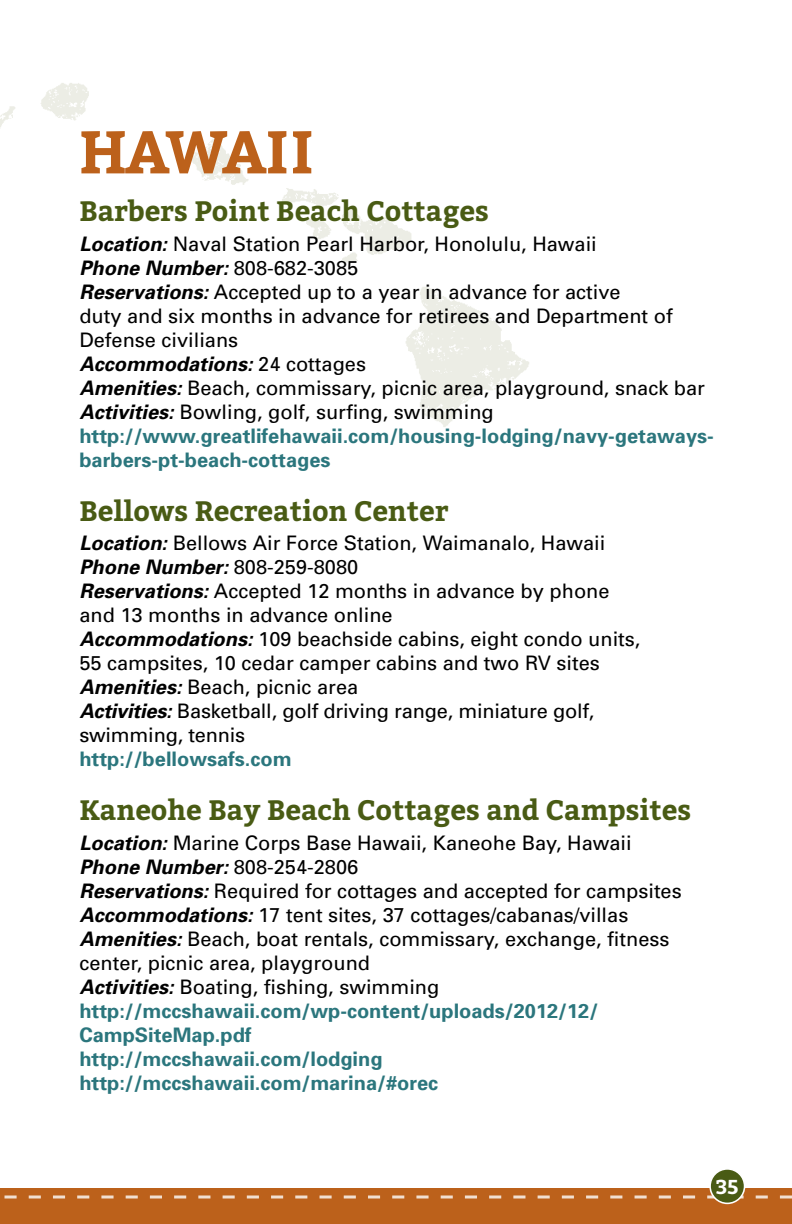
<style>
.page{position:relative;width:792px;height:1224px;background:#fff}
.page>*{position:absolute;margin:0;border:0;box-sizing:border-box;transform-origin:0 0}
.t1{font:700 60px "Bitter";letter-spacing:-.04em;color:#bc611b}
.t2{font:700 28px "Bitter";color:#495b14}
.t3{font:20px/24px "Univers";color:#000}
.t4{font:700 20px/24px "Univers";color:#2b767d}
.t5{font:italic 700 20px "Univers";color:#000}
.t6{font:700 20px "Bitter";color:#fff}
.s1{font-weight:700;font-style:italic}
.s2{font-weight:400;font-style:normal}
</style>
<div class="page">
<div style="left:0;top:1188px;width:792px;height:36px;background:#bc611b"></div>
<svg style="left:4px;top:1196px;width:788px;height:2px"></svg>
<div style="left:710px;top:1169px;width:35px;height:34px;background:#495b14;border-radius:50%"></div>
<div style="left:709px;top:1168px;width:36px;height:36px;border:2px solid #fff;border-radius:50%"></div>
<img style="left:0;top:83px;width:529px;height:344px">
<h2 class="t1" style="left:79px;top:116px;width:236px">HAWAII</h2>
<h3 class="t2" style="left:79px;top:195px;width:411px">Barbers Point Beach Cottages</h3>
<p class="t3" style="left:79px;top:231px;width:519px"><span class="s1">Location:</span> Naval Station Pearl Harbor, Honolulu, Hawaii</p>
<p class="t5" style="left:79px;top:255px;width:280px">Phone Number: <span class="s2">808-682-3085</span></p>
<p class="t3" style="left:79px;top:279px;width:595px"><span class="s1">Reservations:</span> Accepted up to a year in advance for active<br>duty and six months in advance for retirees and Department of<br>Defense civilians</p>
<p class="t5" style="left:79px;top:351px;width:288px">Accommodations: <span class="s2">24 cottages</span></p>
<p class="t3" style="left:79px;top:375px;width:627px"><span class="s1">Amenities:</span> Beach, commissary, picnic area, playground, snack bar</p>
<p class="t3" style="left:79px;top:399px;width:416px"><span class="s1">Activities:</span> Bowling, golf, surfing, swimming</p>
<p class="t4" style="left:79px;top:423px;width:636px">http://www.greatlifehawaii.com/housing-lodging/navy-getaways&shy;barbers-pt-beach-cottages</p>
<h3 class="t2" style="left:79px;top:494px;width:371px">Bellows Recreation Center</h3>
<p class="t3" style="left:79px;top:531px;width:528px"><span class="s1">Location:</span> Bellows Air Force Station, Waimanalo, Hawaii</p>
<p class="t5" style="left:79px;top:554px;width:280px">Phone Number: <span class="s2">808-259-8080</span></p>
<p class="t3" style="left:79px;top:579px;width:532px"><span class="s1">Reservations:</span> Accepted 12 months in advance by phone and 13 months in advance online</p>
<p class="t3" style="left:79px;top:627px;width:563px"><span class="s1">Accommodations:</span> 109 beachside cabins, eight condo units,<br>55 campsites, 10 cedar camper cabins and two RV sites</p>
<p class="t3" style="left:79px;top:675px;width:280px"><span class="s1">Amenities:</span> Beach, picnic area</p>
<p class="t3" style="left:79px;top:699px;width:517px"><span class="s1">Activities:</span> Basketball, golf driving range, miniature golf, swimming, tennis</p>
<p class="t4" style="left:79px;top:746px;width:214px">http://bellowsafs.com</p>
<h3 class="t2" style="left:79px;top:793px;width:613px">Kaneohe Bay Beach Cottages and Campsites</h3>
<p class="t3" style="left:79px;top:830px;width:554px"><span class="s1">Location:</span> Marine Corps Base Hawaii, Kaneohe Bay, Hawaii</p>
<p class="t5" style="left:79px;top:854px;width:280px">Phone Number: <span class="s2">808-254-2806</span></p>
<p class="t3" style="left:79px;top:878px;width:604px"><span class="s1">Reservations:</span> Required for cottages and accepted for campsites</p>
<p class="t3" style="left:79px;top:902px;width:550px"><span class="s1">Accommodations:</span> 17 tent sites, 37 cottages/cabanas/villas</p>
<p class="t3" style="left:79px;top:926px;width:592px"><span class="s1">Amenities:</span> Beach, boat rentals, commissary, exchange, fitness center, picnic area, playground</p>
<p class="t3" style="left:79px;top:974px;width:362px"><span class="s1">Activities:</span> Boating, fishing, swimming</p>
<p class="t4" style="left:79px;top:998px;width:520px">http://mccshawaii.com/wp-content/uploads/2012/12/ CampSiteMap.pdf<br>http://mccshawaii.com/lodging http://mccshawaii.com/marina/#orec</p>
<p class="t6" style="left:716px;top:1174px;width:25px">35</p>
</div>
